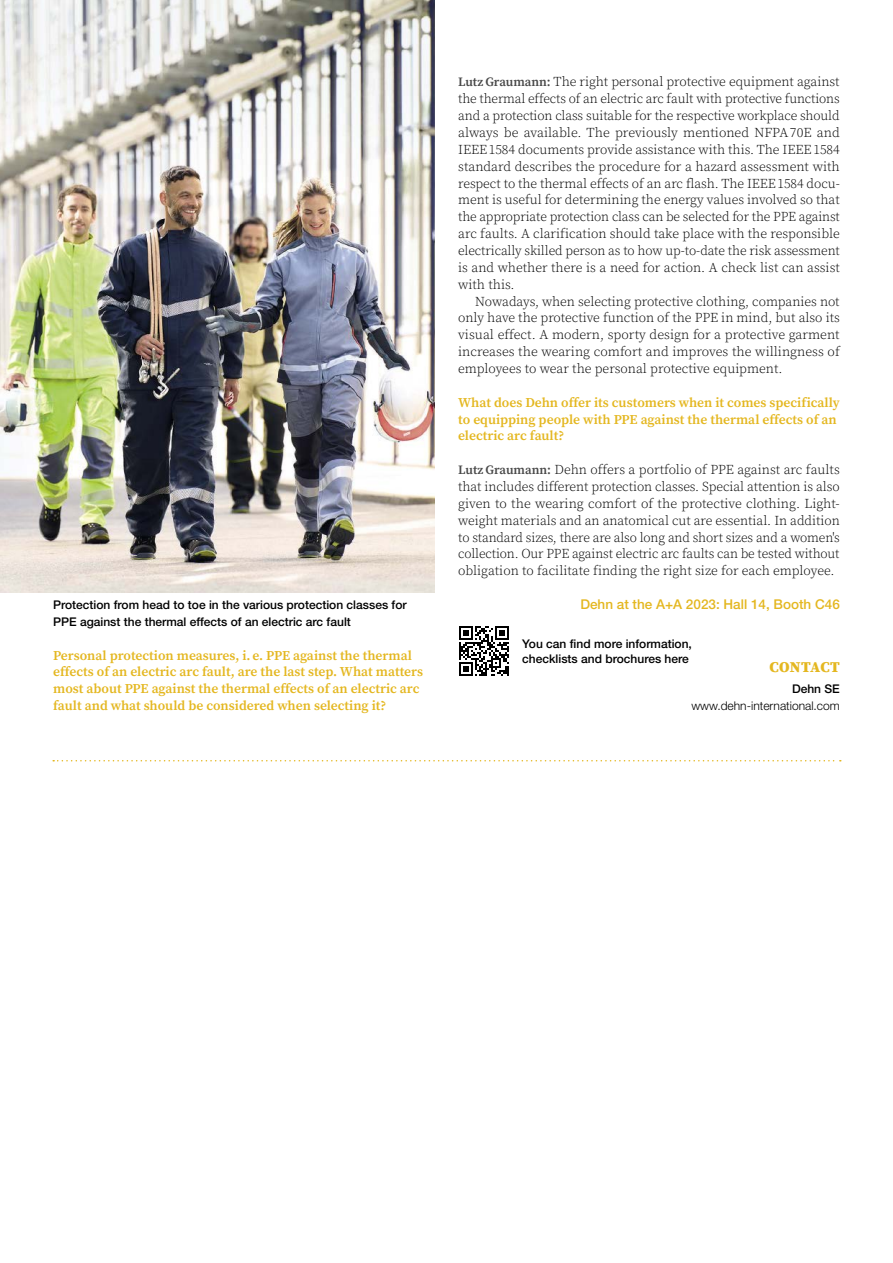
<style>
.page{position:relative;width:893px;height:1263px;background:#fff}
.page>*{position:absolute;margin:0;border:0;box-sizing:border-box;transform-origin:0 0}
.t1{font:900 15px "Source Serif Pro";letter-spacing:.015em;color:#e4b720}
.t2{font:300 13.5px/16.8px "Source Serif Pro";color:#000;text-align:justify}
.t3{font:600 13.5px/16.8px "Source Serif Pro";color:#e4b720}
.t4{font:500 13.5px "Helvetica Neue LT Std";color:#e4b720}
.t5{font:500 12px/16.8px "Helvetica Neue LT Std";color:#000}
.t6{font:300 12px "Helvetica Neue LT Std";color:#000}
.s1{font-weight:600;font-size:12.75px;color:#484848}
</style>
<div class="page">
<img style="left:0;top:0;width:435px;height:592px">
<svg style="left:459px;top:626px;width:50px;height:49px"></svg>
<svg style="left:53px;top:760px;width:788px;height:1px"></svg>
<p class="t5" style="left:53px;top:596px;width:355px">Protection from head to toe in the various protection classes for<br>PPE against the thermal effects of an electric arc fault</p>
<p class="t3" style="left:53px;top:647px;width:371px">Personal protection measures, i.e. PPE against the thermal effects of an electric arc fault, are the last step. What matters most about PPE against the thermal effects of an electric arc fault and what should be considered when selecting it?</p>
<p class="t2" style="left:458px;top:74px;width:383px"><span class="s1">Lutz Graumann:</span> The right personal protective equipment against the thermal effects of an electric arc fault with protective functions and a protection class suitable for the respective workplace should always be available. The previously mentioned NFPA70E and IEEE1584 documents provide assistance with this. The IEEE1584 standard describes the procedure for a hazard assessment with respect to the thermal effects of an arc flash. The IEEE1584 docu&shy;ment is useful for determining the energy values involved so that the appropriate protection class can be selected for the PPE against arc faults. A clarification should take place with the responsible electrically skilled person as to how up-to-date the risk assessment is and whether there is a need for action. A check list can assist with this.</p>
<p class="t2" style="left:458px;top:293px;width:383px;text-indent:17px">Nowadays, when selecting protective clothing, companies not only have the protective function of the PPE in mind, but also its visual effect. A modern, sporty design for a protective garment increases the wearing comfort and improves the willingness of employees to wear the personal protective equipment.</p>
<p class="t3" style="left:458px;top:394px;width:383px">What does Dehn offer its customers when it comes specifically to equipping people with PPE against the thermal effects of an electric arc fault?</p>
<p class="t2" style="left:458px;top:462px;width:383px"><span class="s1">Lutz Graumann:</span> Dehn offers a portfolio of PPE against arc faults that includes different protection classes. Special attention is also given to the wearing comfort of the protective clothing. Light&shy;weight materials and an anatomical cut are essential. In addition to standard sizes, there are also long and short sizes and a women's collection. Our PPE against electric arc faults can be tested without obligation to facilitate finding the right size for each employee.</p>
<p class="t4" style="left:580px;top:596px;width:261px">Dehn at the A+A 2023: Hall 14, Booth C46</p>
<p class="t5" style="left:522px;top:636px;width:171px;line-height:15px">You can find more information, checklists and brochures here</p>
<p class="t1" style="left:770px;top:658px;width:72px">CONTACT</p>
<p class="t5" style="left:792px;top:680px;width:49px">Dehn SE</p>
<p class="t6" style="left:691px;top:698px;width:150px">www.dehn-international.com</p>
</div>
